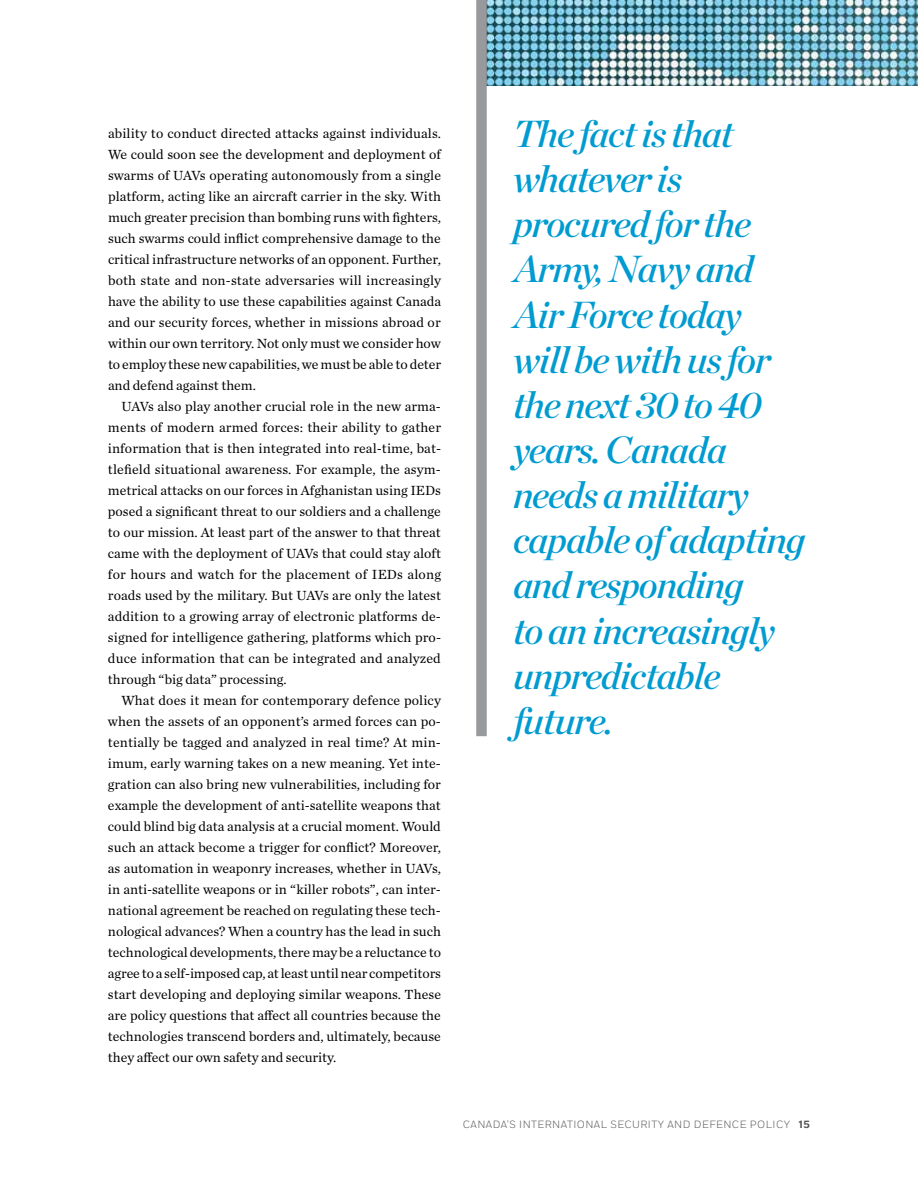
<style>
.page{position:relative;width:918px;height:1188px;background:#fff}
.page>*{position:absolute;margin:0;border:0;box-sizing:border-box;transform-origin:0 0}
.t1{font:italic 37.65px/45.2px "Chronicle Display Semi";letter-spacing:-.03em;color:#009bd0}
.t2{font:13.8px/21px "Chronicle Text G1";color:#000;text-align:justify}
.t3{font:300 10.5px "Fort";letter-spacing:.04em;color:#58595b}
.s1{font-weight:700}
</style>
<div class="page">
<img style="left:487px;top:0;width:431px;height:86px">
<div style="left:476px;top:0;width:11px;height:736px;background:#97999c"></div>
<p class="t2" style="left:108px;top:122px;width:335px">ability to conduct directed attacks against individuals.<br>We could soon see the development and deployment of swarms of UAV</p>
<p class="t2" style="left:200px;top:164px;width:243px">s operating autonomously from a single</p>
<p class="t2" style="left:108px;top:185px;width:335px">platform, acting like an aircraft carrier in the sky. With</p>
<p class="t2" style="left:108px;top:206px;width:334px">much greater precision than bombing runs with fighters,</p>
<p class="t2" style="left:108px;top:227px;width:334px">such swarms could inflict comprehensive damage to the</p>
<p class="t2" style="left:108px;top:248px;width:334px">critical infrastructure networks of an opponent. Further,</p>
<p class="t2" style="left:108px;top:269px;width:335px">both state and non-state adversaries will increasingly</p>
<p class="t2" style="left:108px;top:290px;width:335px">have the ability to use these capabilities against Canada</p>
<p class="t2" style="left:108px;top:311px;width:334px">and our security forces, whether in missions abroad or</p>
<p class="t2" style="left:108px;top:332px;width:334px">within our own territory. Not only must we consider how</p>
<p class="t2" style="left:108px;top:353px;width:335px">to employ these new capabilities, we must be able to deter</p>
<p class="t2" style="left:108px;top:374px;width:149px">and defend against them.</p>
<p class="t2" style="left:122px;top:395px;width:11px">UAV</p>
<p class="t2" style="left:108px;top:395px;width:335px;text-indent:40px">s also play another crucial role in the new arma&shy;ments of modern armed forces: their ability to gather information that is then integrated into real-time, bat&shy;tlefield situational awareness. For example, the asym&shy;metrical attacks on our forces in Afghanistan using IED s posed a significant threat to our soldiers and a challenge to our mission. At least part of the answer to that threat came with the deployment of UAV</p>
<p class="t2" style="left:108px;top:542px;width:335px;text-indent:205px">s that could stay aloft for hours and watch for the placement of IED</p>
<p class="t2" style="left:397px;top:563px;width:45px">s along</p>
<p class="t2" style="left:108px;top:584px;width:335px;text-indent:215px">s are only the latest addition to a growing array of electronic platforms de&shy;signed for intelligence gathering, platforms which pro&shy;duce information that can be integrated and analyzed through “big data” processing.</p>
<p class="t2" style="left:108px;top:689px;width:335px;text-indent:14px">What does it mean for contemporary defence policy when the assets of an opponent’s armed forces can po&shy;tentially be tagged and analyzed in real time? At min&shy;imum, early warning takes on a new meaning. Yet inte&shy;gration can also bring new vulnerabilities, including for example the development of anti-satellite weapons that could blind big data analysis at a crucial moment. Would such an attack become a trigger for conflict? Moreover, as automation in weaponry increases, whether in UAV</p>
<p class="t2" style="left:108px;top:584px;width:199px">roads used by the military. But UAV</p>
<p class="t2" style="left:108px;top:857px;width:335px;text-indent:324px">s, in anti-satellite weapons or in “killer robots”, can inter&shy;national agreement be reached on regulating these tech&shy;nological advances? When a country has the lead in such technological developments, there may be a reluctance to agree to a self-imposed cap, at least until near competitors start developing and deploying similar weapons. These are policy questions that affect all countries because the technologies transcend borders and, ultimately, because they affect our own safety and security.</p>
<h1 class="t1" style="left:513px;top:108px;width:294px">The fact is that whatever is procured for the<br>Army, Navy and<br>Air Force today will be with us for the next 30 to 40 years. Canada needs a military capable of adapting and responding<br>to an increasingly unpredictable future.</h1>
<p class="t3" style="left:463px;top:1118px;width:17px">CANADA</p>
<p class="t3" style="left:507px;top:1118px;width:24px">’S INTERNATI</p>
<p class="t3" style="left:577px;top:1118px;width:99px">ONAL SECURITY AND</p>
<p class="t3" style="left:694px;top:1118px;width:17px">DEFENCE</p>
<p class="t3" style="left:750px;top:1118px;width:62px">POLICY <span class="s1">15</span></p>
</div>
